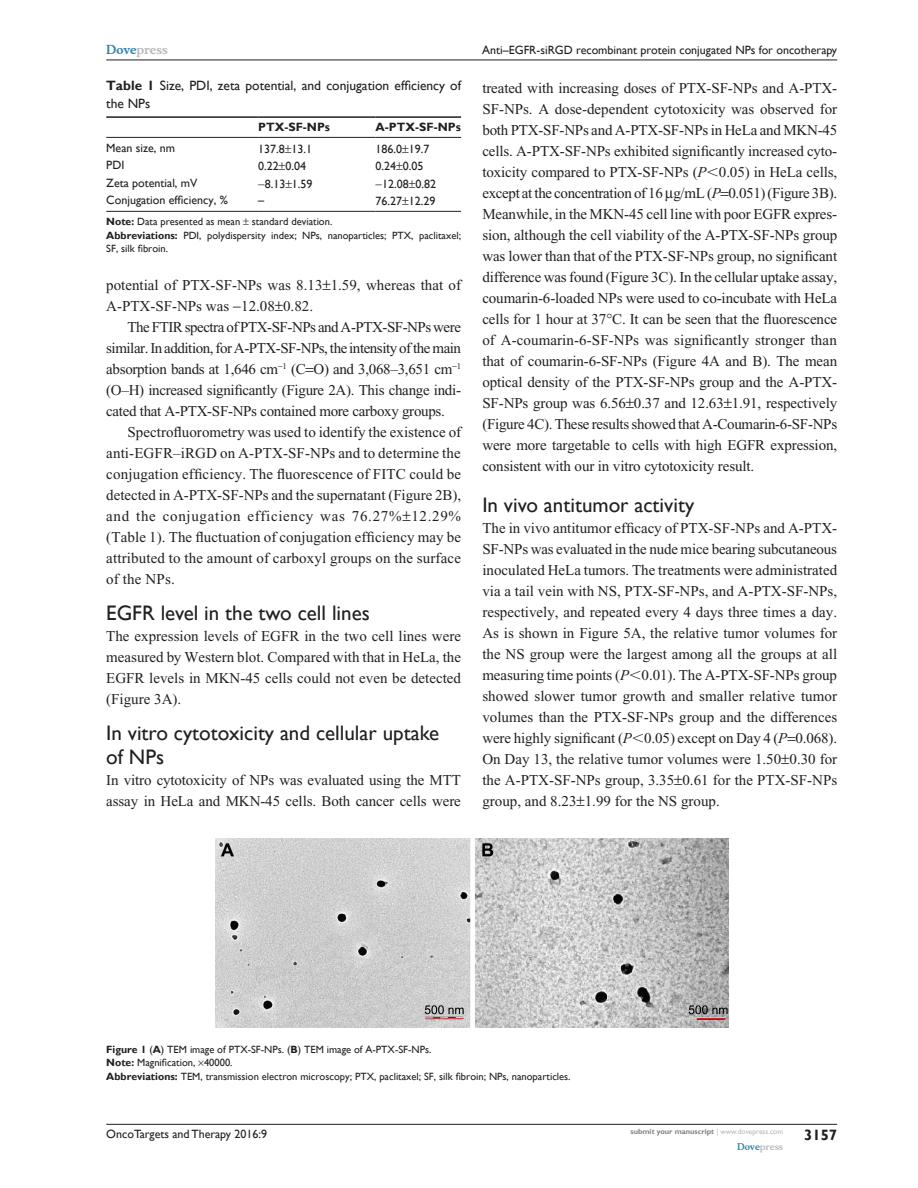
<style>
.page{position:relative;width:918px;height:1188px;background:#fff}
.page>*{position:absolute;margin:0;border:0;box-sizing:border-box;transform-origin:0 0}
.H2-2li{font:21px/24px "Gill Sans";color:#231f20}
.TxF{font:15px/21px "Times New Roman";color:#231f20;text-align:justify}
.Tx{font:15px/21px "Times New Roman";letter-spacing:-.005em;color:#231f20;text-align:justify}
.t1{font:700 15px "Gill Sans";color:#231f20}
.TN_TT{font:13.5px/18px "Gill Sans";color:#231f20}
.TB{font:12px "Gill Sans";color:#231f20}
.TCH{font:700 12px "Gill Sans";color:#231f20}
.t2{font:700 12px "Musee";color:#b8b9bc}
.TSNRI{font:10.5px/13.5px "Gill Sans";color:#231f20}
.FigSNRI{font:10.5px "Gill Sans";color:#231f20}
.FigC{font:10.5px "Gill Sans";color:#231f20}
.t3{font:700 9px "Musee";color:#b8b9bc}
.t4{font:700 7.5px "Gill Sans";color:#808285}
.s1{color:#3485ae}
.s2{font-weight:700}
.s3{font-style:italic}
.s4{font-family:"Mathematical Pi One"}
.s5{font-weight:400;color:#b8b9bc}
</style>
<div class="page">
<hr style="left:106px;top:1124px;width:731px;height:1px;background:#231f20">
<hr style="left:106px;top:60px;width:731px;height:1px;background:#231f20">
<hr style="left:106px;top:116px;width:152px;height:2px;background:#231f20">
<hr style="left:258px;top:116px;width:118px;height:2px;background:#231f20">
<hr style="left:376px;top:116px;width:85px;height:2px;background:#231f20">
<hr style="left:106px;top:137px;width:152px;height:1px;background:#231f20">
<hr style="left:258px;top:137px;width:118px;height:1px;background:#231f20">
<hr style="left:376px;top:137px;width:85px;height:1px;background:#231f20">
<hr style="left:106px;top:211px;width:152px;height:1px;background:#231f20">
<hr style="left:258px;top:211px;width:118px;height:1px;background:#231f20">
<hr style="left:376px;top:211px;width:85px;height:1px;background:#231f20">
<img style="left:215px;top:839px;width:513px;height:188px">
<p class="t2" style="left:106px;top:43px;width:63px"><span class="s1">Dove</span>press</p>
<p class="TN_TT" style="left:106px;top:77px;width:356px"><span class="s2">Table 1</span> Size, PDI, zeta potential, and conjugation efficiency of the NPs</p>
<p class="TCH" style="left:258px;top:120px;width:73px">PTX-SF-NPs</p>
<p class="TCH" style="left:376px;top:120px;width:87px">A-PTX-SF-NPs</p>
<p class="TB" style="left:106px;top:141px;width:70px">Mean size, nm</p>
<p class="TB" style="left:258px;top:142px;width:55px">137.8 13.1</p>
<p class="TB" style="left:376px;top:142px;width:55px">186.0 19.7</p>
<p class="TB" style="left:106px;top:158px;width:18px">PDI</p>
<p class="TB" style="left:258px;top:159px;width:49px">0.22 0.04</p>
<p class="TB" style="left:376px;top:159px;width:49px">0.24 0.05</p>
<p class="TB" style="left:106px;top:176px;width:93px">Zeta potential, mV</p>
<p class="TB" style="left:265px;top:177px;width:49px">8.13 1.59</p>
<p class="TB" style="left:382px;top:177px;width:55px">12.08 0.82</p>
<p class="TB" style="left:106px;top:193px;width:123px">Conjugation efficiency, %</p>
<p class="TB" style="left:258px;top:193px;width:7px">–</p>
<p class="TB" style="left:376px;top:194px;width:61px">76.27 12.29</p>
<p class="TSNRI" style="left:106px;top:215px;width:228px"><span class="s2">Note:</span> Data presented as mean standard deviation.</p>
<p class="TSNRI" style="left:106px;top:229px;width:356px"><span class="s2">Abbreviations:</span> PDI, polydispersity index; NPs, nanoparticles; PTX, paclitaxel;<br>SF, silk fibroin.</p>
<p class="TxF" style="left:106px;top:274px;width:356px">potential of PTX-SF-NPs was 8.13 1.59, whereas that of<br>A-PTX-SF-NPs was 12.08 0.82.</p>
<p class="Tx" style="left:106px;top:316px;width:356px;text-indent:21px">The FTIR spectra of PTX-SF-NPs and A-PTX-SF-NPs were similar. In addition, for A-PTX-SF-NPs, the intensity of the main absorption bands at 1,646 cm− <sup>1</sup> (C O) and 3,068–3,651 cm− <sup>1 </sup>(O–H) increased significantly (Figure 2A). This change indi&shy;cated that A-PTX-SF-NPs contained more carboxy groups.</p>
<p class="Tx" style="left:106px;top:421px;width:356px;text-indent:21px">Spectrofluorometry was used to identify the existence of anti-EGFR–iRGD on A-PTX-SF-NPs and to determine the conjugation efficiency. The fluorescence of FITC could be detected in A-PTX-SF-NPs and the supernatant (Figure 2B), and the conjugation efficiency was 76.27% 12.29% (Table 1). The fluctuation of conjugation efficiency may be attributed to the amount of carboxyl groups on the surface of the NPs.</p>
<h2 class="H2-2li" style="left:106px;top:601px;width:265px">EG FR level in the two cell lines</h2>
<p class="TxF" style="left:106px;top:625px;width:356px">The expression levels of EGFR in the two cell lines were measured by Western blot. Compared with that in HeLa, the EGFR levels in MKN-45 cells could not even be detected (Figure 3A).</p>
<p class="H2-2li" style="left:106px;top:721px;width:334px">In vitro cytotoxicity and cellular uptake of NPs</p>
<p class="TxF" style="left:106px;top:769px;width:356px">In vitro cytotoxicity of NPs was evaluated using the MTT assay in HeLa and MKN-45 cells. Both cancer cells were</p>
<p class="TB" style="left:482px;top:43px;width:357px">Anti–EGFR-siRGD recombinant protein conjugated NPs for oncotherapy</p>
<p class="TxF" style="left:482px;top:77px;width:356px">treated with increasing doses of PTX-SF-NPs and A-PTX-SF-NPs. A dose-dependent cytotoxicity was observed for both PTX-SF-NPs and A-PTX-SF-NPs in HeLa and MKN-45 cells. A-PTX-SF-NPs exhibited significantly increased cyto&shy;toxicity compared to PTX-SF-NPs (<span class="s3">P</span><span class="s4">,</span>0.05) in HeLa cells, except at the concentration of 16 g/mL (<span class="s3">P</span> 0.051) (Figure 3B).<br>Meanwhile, in the MKN-45 cell line with poor EGFR expres&shy;sion, although the cell viability of the A-PTX-SF-NPs group was lower than that of the PTX-SF-NPs group, no significant difference was found (Figure 3C). In the cellular uptake assay, coumarin-6-loaded NPs were used to co-incubate with HeLa cells for 1 hour at 37 C. It can be seen that the fluorescence of A-coumarin-6-SF-NPs was significantly stronger than that of coumarin-6-SF-NPs (Figure 4A and B). The mean optical density of the PTX-SF-NPs group and the A-PTX-SF-NPs group was 6.56 0.37 and 12.63 1.91, respectively (Figure 4C). These results showed that A-Coumarin-6-SF-NPs were more targetable to cells with high EGFR expression, consistent with our in vitro cytotoxicity result.</p>
<h2 class="H2-2li" style="left:482px;top:493px;width:213px">In vivo antitumor activity</h2>
<p class="TxF" style="left:482px;top:517px;width:356px">The in vivo antitumor efficacy of PTX-SF-NPs and A-PTX-SF-NPs was evaluated in the nude mice bearing subcutaneous inoculated HeLa tumors. The treatments were administrated via a tail vein with NS, PTX-SF-NPs, and A-PTX-SF-NPs, respectively, and repeated every 4 days three times a day.<br>As is shown in Figure 5A, the relative tumor volumes for the NS group were the largest among all the groups at all measuring time points (<span class="s3">P</span><span class="s4">,</span>0.01). The A-PTX-SF-NPs group showed slower tumor growth and smaller relative tumor volumes than the PTX-SF-NPs group and the differences were highly significant (<span class="s3">P</span><span class="s4">,</span>0.05) except on Day 4 (<span class="s3">P</span> 0.068).<br>On Day 13, the relative tumor volumes were 1.50 0.30 for the A-PTX-SF-NPs group, 3.35 0.61 for the PTX-SF-NPs group, and 8.23 1.99 for the NS group.</p>
<p class="FigC" style="left:106px;top:1043px;width:327px"><span class="s2">Figure 1</span> (<span class="s2">A</span>) TEM image of PTX-SF-NPs. (<span class="s2">B</span>) TEM image of A-PTX-SF-NPs.</p>
<p class="FigSNRI" style="left:106px;top:1056px;width:128px"><span class="s2">Note:</span> Magnification, 40000.</p>
<p class="FigSNRI" style="left:106px;top:1070px;width:466px"><span class="s2">Abbreviations:</span> TEM, transmission electron microscopy; PTX, paclitaxel; SF, silk fibroin; NPs, nanoparticles.</p>
<p class="TB" style="left:106px;top:1127px;width:162px">OncoTargets and Therapy 2016:9</p>
<p class="t4" style="left:631px;top:1127px;width:154px">submit your manuscript <span class="s5">| www.dovepress.com</span></p>
<p class="t3" style="left:737px;top:1141px;width:48px"><span class="s1">Dove</span>press</p>
<p class="t1" style="left:804px;top:1126px;width:35px">3157</p>
</div>
